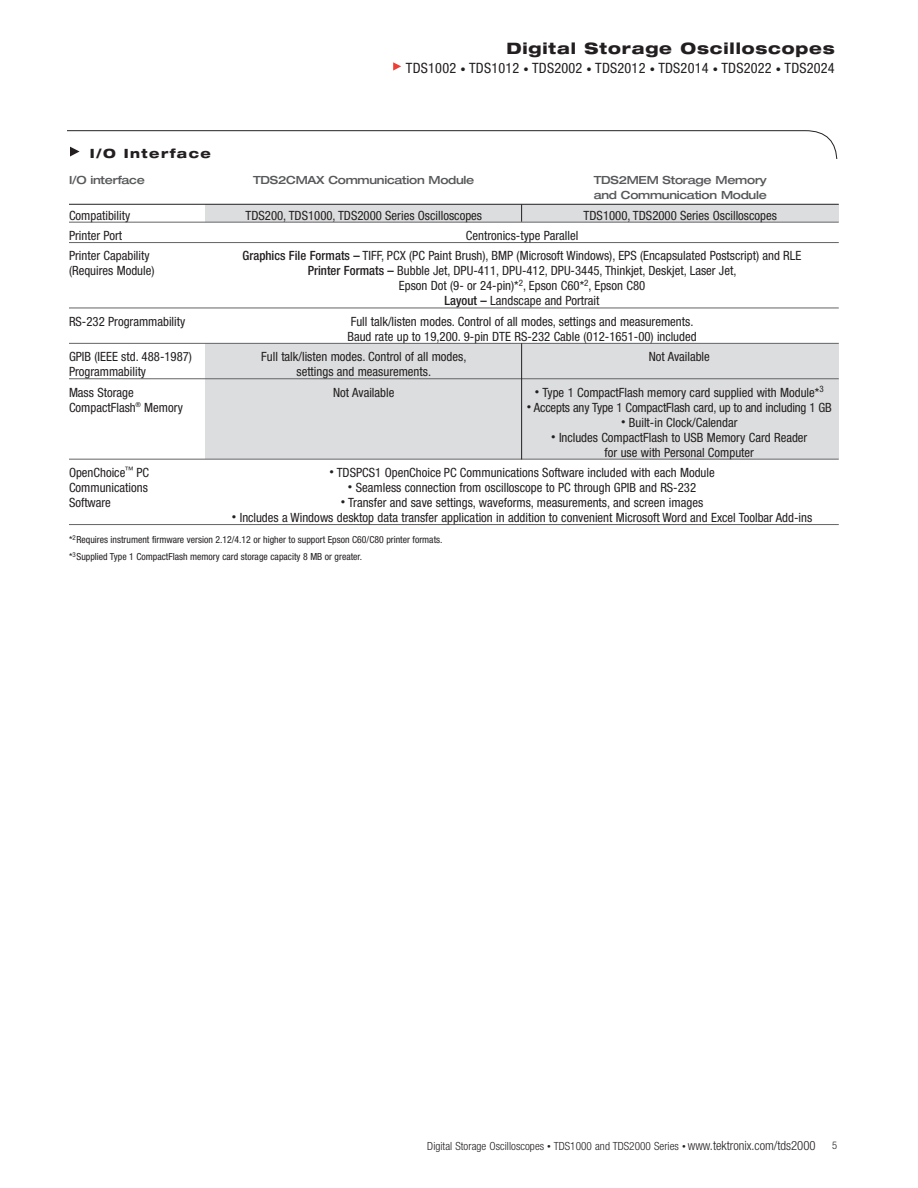
<style>
.page{position:relative;width:918px;height:1188px;background:#fff}
.page>*{position:absolute;margin:0;border:0;box-sizing:border-box;transform-origin:0 0}
.t1{font:800 expanded 15.75px "Helvetica Neue";letter-spacing:.055em;color:#231f20}
.t2{font:condensed 14.25px "Helvetica Neue";letter-spacing:.015em;color:#231f20}
.t3{font:condensed 12.75px/15px "Helvetica Neue";color:#231f20;text-align:center}
.t4{font:800 expanded 12.75px "Helvetica Neue";letter-spacing:.105em;color:#231f20}
.t5{font:500 expanded 11.25px/15px "Helvetica Neue";letter-spacing:-.02em;color:#58595b}
.t6{font:300 condensed 11.25px "Helvetica Neue";letter-spacing:.005em;color:#231f20}
.t7{font:300 condensed 10.5px "Helvetica Neue";color:#231f20}
.t8{font:condensed 9.75px/17px "Helvetica Neue";color:#231f20}
.s1{font-weight:300;font-size:10.5px}
.s2{font-weight:500}
.s3{font-size:9px}
.s4{font-size:7.5px}
.s5{font-size:12.75px}
</style>
<div class="page">
<svg style="left:393px;top:63px;width:8px;height:8px"></svg>
<div style="left:205px;top:205px;width:634px;height:17px;background:#dcddde"></div>
<svg style="left:521px;top:205px;width:1px;height:17px"></svg>
<div style="left:205px;top:344px;width:633px;height:115px;background:#dcddde"></div>
<hr style="left:69px;top:204px;width:770px;height:1px;background:#231f20">
<hr style="left:69px;top:222px;width:770px;height:1px;background:#636466">
<hr style="left:69px;top:242px;width:770px;height:1px;background:#636466">
<hr style="left:69px;top:308px;width:770px;height:1px;background:#636466">
<hr style="left:69px;top:343px;width:770px;height:1px;background:#636466">
<hr style="left:69px;top:378px;width:770px;height:1px;background:#636466">
<hr style="left:69px;top:459px;width:770px;height:1px;background:#636466">
<hr style="left:69px;top:524px;width:770px;height:1px;background:#636466">
<svg style="left:68px;top:130px;width:770px;height:28px"></svg>
<hr style="left:521px;top:343px;width:1px;height:116px;background:#231f20">
<p class="t1" style="left:507px;top:43px;width:330px">Digital Storage Oscilloscopes</p>
<p class="t2" style="left:406px;top:63px;width:430px">TDS1002 <span class="s1">•</span> TDS1012 <span class="s1">•</span> TDS2002 <span class="s1">•</span> TDS2012 <span class="s1">•</span> TDS2014 <span class="s1">•</span> TDS2022 <span class="s1">•</span> TDS2024</p>
<p class="t4" style="left:90px;top:149px;width:123px">I/O Interface</p>
<p class="t5" style="left:69px;top:174px;width:77px">I/O interface</p>
<p class="t5" style="left:253px;top:174px;width:223px">TDS2CMAX Communication Module</p>
<p class="t5" style="left:594px;top:174px;width:175px">TDS2MEM Storage Memory and Communication Module</p>
<p class="t3" style="left:69px;top:209px;width:63px">Compatibility</p>
<p class="t3" style="left:246px;top:209px;width:238px">TDS200, TDS1000, TDS2000 Series Oscilloscopes</p>
<p class="t3" style="left:584px;top:209px;width:195px">TDS1000, TDS2000 Series Oscilloscopes</p>
<p class="t3" style="left:69px;top:229px;width:55px">Printer Port</p>
<p class="t3" style="left:466px;top:229px;width:114px">Centronics-type Parallel</p>
<p class="t3" style="left:69px;top:249px;width:82px">Printer Capability</p>
<p class="t3" style="left:243px;top:249px;width:560px"><span class="s2">Graphics File Formats –</span> TIFF, PCX (PC Paint Brush), BMP (Microsoft Windows), EPS (Encapsulated Postscript) and RLE</p>
<p class="t3" style="left:69px;top:264px;width:87px">(Requires Module)</p>
<p class="t3" style="left:308px;top:264px;width:430px"><span class="s2">Printer Formats –</span> Bubble Jet, DPU-411, DPU-412, DPU-3445, Thinkjet, Deskjet, Laser Jet,<br>Epson Dot (9- or 24-pin)*<sup>2</sup>, Epson C60*<sup>2</sup>, Epson C80<br><span class="s2">Layout –</span> Landscape and Portrait</p>
<p class="t3" style="left:69px;top:315px;width:118px">RS-232 Programmability</p>
<p class="t3" style="left:347px;top:315px;width:351px;text-align:left">Full talk/listen modes. Control of all modes, settings and measurements.<br>Baud rate up to 19,200. 9-pin DTE RS-232 Cable (012-1651-00) included</p>
<p class="t3" style="left:69px;top:350px;width:125px">GPIB (IEEE std. 488-1987)</p>
<p class="t3" style="left:261px;top:350px;width:207px">Full talk/listen modes. Control of all modes,</p>
<p class="t3" style="left:649px;top:350px;width:63px">Not Available</p>
<p class="t3" style="left:69px;top:365px;width:79px">Programmability</p>
<p class="t3" style="left:297px;top:365px;width:136px">settings and measurements.</p>
<p class="t3" style="left:69px;top:386px;width:66px">Mass Storage</p>
<p class="t3" style="left:333px;top:386px;width:63px">Not Available</p>
<p class="t3" style="left:535px;top:386px;width:290px"><span class="s3">•</span> Type 1 CompactFlash memory card supplied with Module*<sup>3</sup></p>
<p class="t3" style="left:69px;top:401px;width:115px">CompactFlash<sup>®</sup> Memory</p>
<p class="t3" style="left:527px;top:401px;width:307px"><span class="s3">•</span> Accepts any Type 1 CompactFlash card, up to and including 1 GB</p>
<p class="t3" style="left:621px;top:416px;width:118px"><span class="s3">•</span> Built-in Clock/Calendar</p>
<p class="t3" style="left:551px;top:431px;width:258px"><span class="s3">•</span> Includes CompactFlash to USB Memory Card Reader for use with Personal Computer</p>
<p class="t3" style="left:69px;top:466px;width:82px">OpenChoice<sup>™</sup> PC</p>
<p class="t3" style="left:329px;top:466px;width:387px"><span class="s3">•</span> TDSPCS1 OpenChoice PC Communications Software included with each Module</p>
<p class="t3" style="left:69px;top:481px;width:80px">Communications</p>
<p class="t3" style="left:348px;top:481px;width:350px"><span class="s3">•</span> Seamless connection from oscilloscope to PC through GPIB and RS-232</p>
<p class="t3" style="left:69px;top:496px;width:43px">Software</p>
<p class="t3" style="left:341px;top:496px;width:364px"><span class="s3">•</span> Transfer and save settings, waveforms, measurements, and screen images</p>
<p class="t3" style="left:232px;top:511px;width:582px"><span class="s3">•</span> Includes a Windows desktop data transfer application in addition to convenient Microsoft Word and Excel Toolbar Add-ins</p>
<p class="t8" style="left:69px;top:532px;width:375px">*<sup>2</sup>Requires instrument firmware version 2.12/4.12 or higher to support Epson C60/C80 printer formats. *<sup>3</sup>Supplied Type 1 CompactFlash memory card storage capacity 8 MB or greater.</p>
<p class="t6" style="left:427px;top:1142px;width:390px">Digital Storage Oscilloscopes <span class="s4">•</span> TDS1000 and TDS2000 Series <span class="s4">•</span> <span class="s5">www.tektronix.com/tds2000</span></p>
<p class="t7" style="left:832px;top:1142px;width:7px">5</p>
</div>
